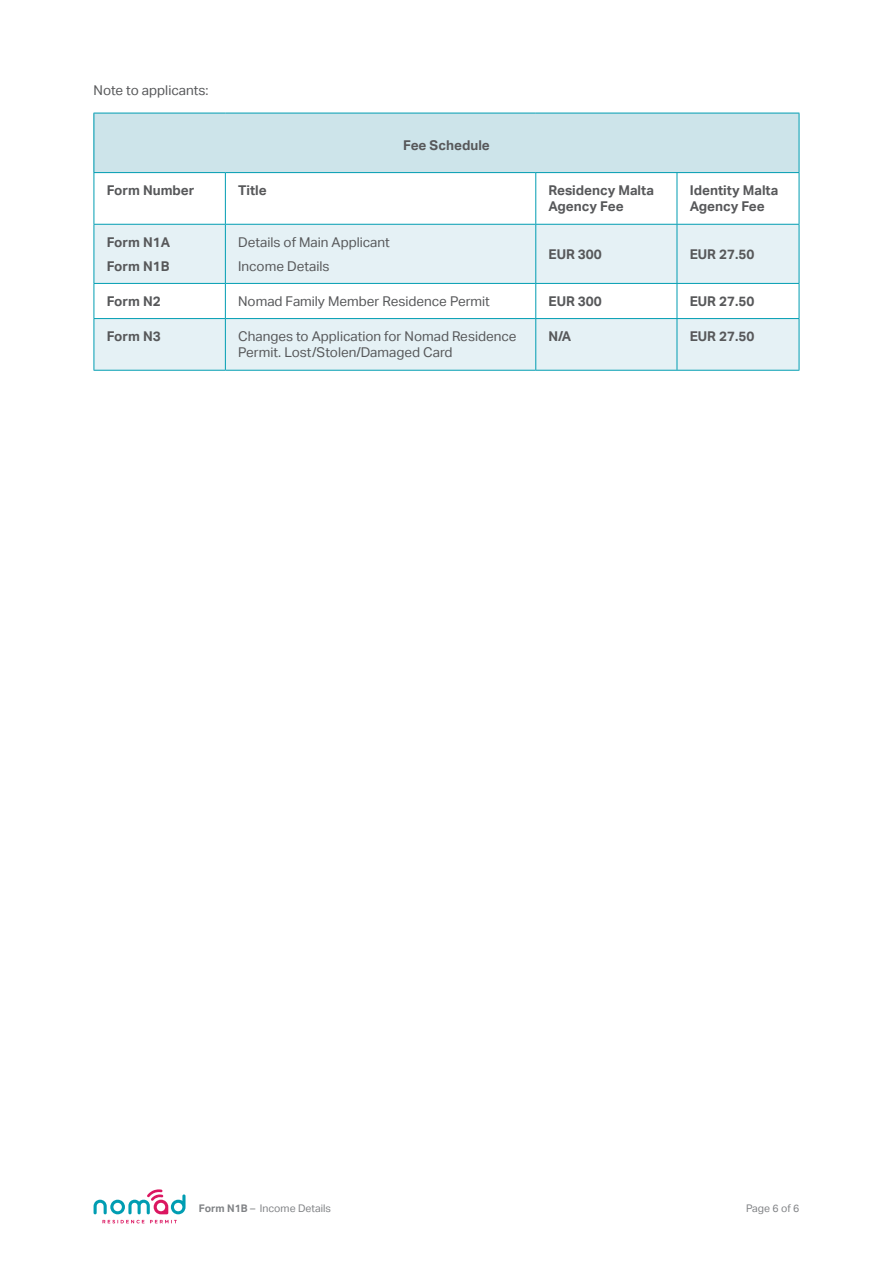
<style>
.page{position:relative;width:893px;height:1263px;background:#fff}
.page>*{position:absolute;margin:0;border:0;box-sizing:border-box;transform-origin:0 0}
.t1{font:13.5px/24px "Aktiv Grotesk";color:#57585a}
.t2{font:700 13.5px/16.5px "Aktiv Grotesk";color:#57585a}
.t3{font:10.5px "Aktiv Grotesk";color:#808285}
.s1{font-weight:700}
</style>
<div class="page">
<svg style="left:94px;top:1189px;width:92px;height:25px"></svg>
<svg style="left:150px;top:1220px;width:27px;height:3px"></svg>
<svg style="left:102px;top:1220px;width:42px;height:3px"></svg>
<div style="left:94px;top:113px;width:705px;height:60px;background:#cde4ea"></div>
<svg style="left:95px;top:225px;width:704px;height:145px;fill:#e5f1f5"></svg>
<hr style="left:94px;top:113px;width:131px;height:1px;background:#009db2">
<hr style="left:94px;top:113px;width:1px;height:59px;background:#009db2">
<hr style="left:225px;top:113px;width:311px;height:1px;background:#009db2">
<hr style="left:536px;top:113px;width:141px;height:1px;background:#009db2">
<hr style="left:677px;top:113px;width:122px;height:1px;background:#009db2">
<hr style="left:799px;top:113px;width:1px;height:59px;background:#009db2">
<hr style="left:94px;top:172px;width:131px;height:1px;background:#009db2">
<hr style="left:94px;top:173px;width:1px;height:51px;background:#009db2">
<hr style="left:225px;top:172px;width:311px;height:1px;background:#009db2">
<hr style="left:225px;top:173px;width:1px;height:51px;background:#009db2">
<hr style="left:536px;top:172px;width:141px;height:1px;background:#009db2">
<hr style="left:535px;top:173px;width:1px;height:51px;background:#009db2">
<hr style="left:677px;top:172px;width:122px;height:1px;background:#009db2">
<hr style="left:677px;top:173px;width:1px;height:51px;background:#009db2">
<hr style="left:799px;top:173px;width:1px;height:51px;background:#009db2">
<hr style="left:94px;top:224px;width:131px;height:1px;background:#009db2">
<hr style="left:94px;top:225px;width:1px;height:58px;background:#009db2">
<hr style="left:225px;top:224px;width:311px;height:1px;background:#009db2">
<hr style="left:225px;top:225px;width:1px;height:58px;background:#009db2">
<hr style="left:536px;top:224px;width:141px;height:1px;background:#009db2">
<hr style="left:535px;top:225px;width:1px;height:58px;background:#009db2">
<hr style="left:677px;top:224px;width:122px;height:1px;background:#009db2">
<hr style="left:677px;top:225px;width:1px;height:58px;background:#009db2">
<hr style="left:799px;top:225px;width:1px;height:58px;background:#009db2">
<hr style="left:94px;top:283px;width:131px;height:1px;background:#009db2">
<hr style="left:94px;top:284px;width:1px;height:34px;background:#009db2">
<hr style="left:225px;top:283px;width:311px;height:1px;background:#009db2">
<hr style="left:225px;top:284px;width:1px;height:34px;background:#009db2">
<hr style="left:536px;top:283px;width:141px;height:1px;background:#009db2">
<hr style="left:535px;top:284px;width:1px;height:34px;background:#009db2">
<hr style="left:677px;top:283px;width:122px;height:1px;background:#009db2">
<hr style="left:677px;top:284px;width:1px;height:34px;background:#009db2">
<hr style="left:799px;top:284px;width:1px;height:34px;background:#009db2">
<hr style="left:94px;top:318px;width:131px;height:1px;background:#009db2">
<hr style="left:94px;top:319px;width:1px;height:51px;background:#009db2">
<hr style="left:225px;top:318px;width:311px;height:1px;background:#009db2">
<hr style="left:225px;top:319px;width:1px;height:51px;background:#009db2">
<hr style="left:536px;top:318px;width:141px;height:1px;background:#009db2">
<hr style="left:535px;top:319px;width:1px;height:51px;background:#009db2">
<hr style="left:677px;top:318px;width:122px;height:1px;background:#009db2">
<hr style="left:677px;top:319px;width:1px;height:51px;background:#009db2">
<hr style="left:799px;top:319px;width:1px;height:51px;background:#009db2">
<hr style="left:94px;top:370px;width:131px;height:1px;background:#009db2">
<hr style="left:225px;top:370px;width:311px;height:1px;background:#009db2">
<hr style="left:536px;top:370px;width:141px;height:1px;background:#009db2">
<hr style="left:677px;top:370px;width:122px;height:1px;background:#009db2">
<p class="t1" style="left:94px;top:78px;width:116px">Note to applicants:</p>
<p class="t2" style="left:403px;top:137px;width:88px">Fee Schedule</p>
<p class="t2" style="left:107px;top:182px;width:89px">Form Number</p>
<p class="t2" style="left:238px;top:182px;width:30px">Title</p>
<p class="t2" style="left:549px;top:182px;width:107px">Residency Malta<br>Agency Fee</p>
<p class="t2" style="left:690px;top:182px;width:90px">Identity Malta<br>Agency Fee</p>
<p class="t2" style="left:107px;top:230px;width:65px;line-height:24px">Form N1A<br>Form N1B</p>
<p class="t1" style="left:238px;top:230px;width:153px">Details of Main Applicant<br>Income Details</p>
<p class="t2" style="left:549px;top:246px;width:55px">EUR 300</p>
<p class="t2" style="left:690px;top:246px;width:66px">EUR 27.50</p>
<p class="t2" style="left:107px;top:293px;width:56px">Form N2</p>
<p class="t1" style="left:238px;top:289px;width:253px">Nomad Family Member Residence Permit</p>
<p class="t2" style="left:549px;top:293px;width:55px">EUR 300</p>
<p class="t2" style="left:690px;top:293px;width:66px">EUR 27.50</p>
<p class="t2" style="left:107px;top:328px;width:56px">Form N3</p>
<p class="t1" style="left:238px;top:328px;width:280px;line-height:16.5px">Changes to Application for Nomad Residence<br>Permit. Lost/Stolen/Damaged Card</p>
<p class="t2" style="left:549px;top:328px;width:24px">N/A</p>
<p class="t2" style="left:690px;top:328px;width:66px">EUR 27.50</p>
<p class="t3" style="left:199px;top:1202px;width:134px"><span class="s1">Form N1B</span> – Income Details</p>
<p class="t3" style="left:746px;top:1202px;width:55px">Page 6 of 6</p>
</div>
